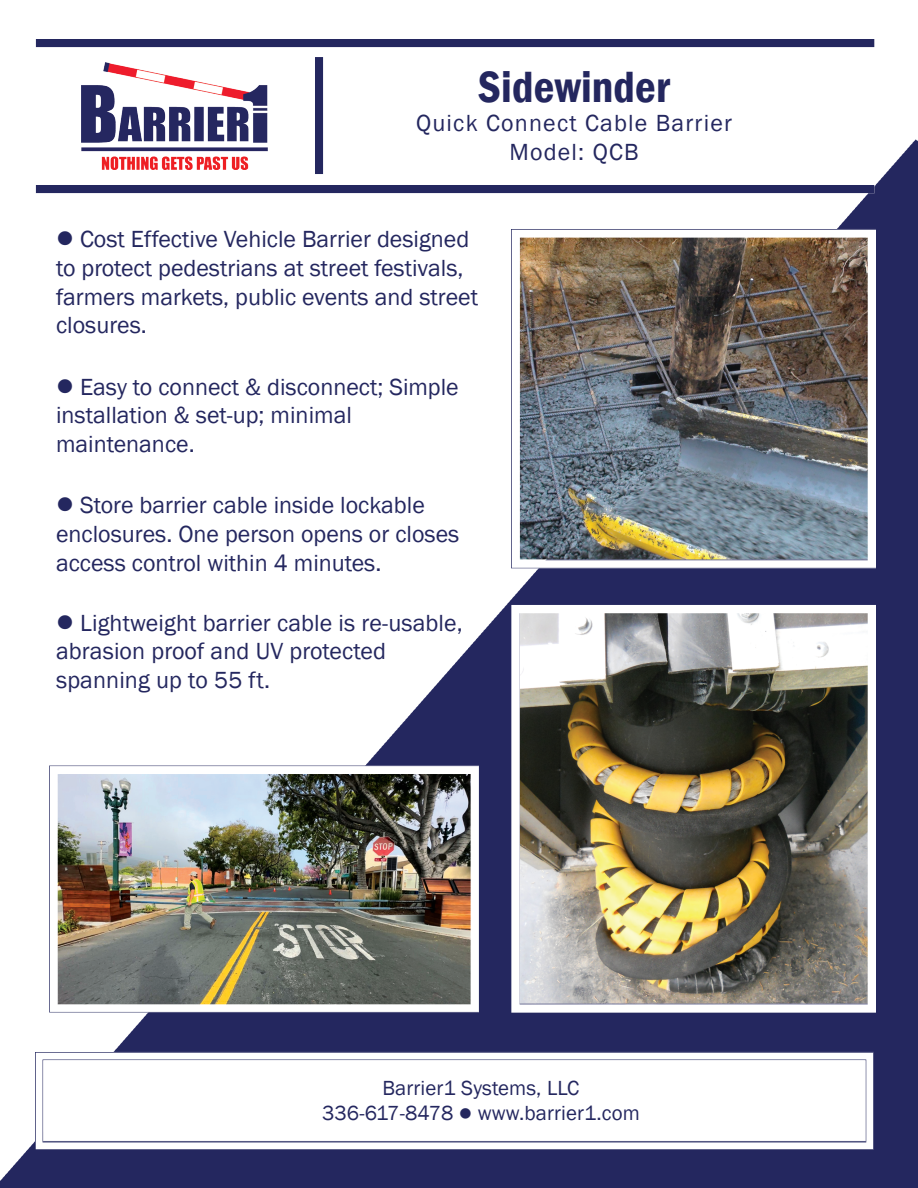
<style>
.page{position:relative;width:918px;height:1188px;background:#fff}
.page>*{position:absolute;margin:0;border:0;box-sizing:border-box;transform-origin:0 0}
.t1{font:600 condensed 45px "Franklin Gothic";letter-spacing:.005em;color:#24275f}
.t2{font:24px/28.8px "Franklin Gothic";color:#24275f}
.t3{font:24px/28.8px "Franklin Gothic";letter-spacing:.05em;color:#24275f;text-align:center}
.t4{font:21px/25.2px "Franklin Gothic";letter-spacing:.005em;color:#24275f;text-align:center}
</style>
<div class="page">
<img style="left:0;top:39px;width:918px;height:1149px">
<img style="left:35px;top:40px;width:841px;height:1109px">
<h1 class="t1" style="left:478px;top:57px;width:194px">Sidewinder</h1>
<p class="t3" style="left:416px;top:109px;width:317px">Quick Connect Cable Barrier<br>Model: QCB</p>
<p class="t2" style="left:56px;top:225px;width:423px">● Cost Effective Vehicle Barrier designed to protect pedestrians at street festivals, farmers markets, public events and street closures.</p>
<p class="t2" style="left:56px;top:373px;width:404px">● Easy to connect &amp; disconnect; Simple installation &amp; set-up; minimal maintenance.</p>
<p class="t2" style="left:56px;top:492px;width:405px">● Store barrier cable inside lockable enclosures. One person opens or closes access control within 4 minutes .</p>
<p class="t2" style="left:56px;top:609px;width:408px">● Lightweight barrier cable is re-usable, abrasion proof and UV protected spanning up to 55 ft.</p>
<p class="t4" style="left:322px;top:1076px;width:319px">Barrier1 Systems, LLC<br>336-617-8478 ● www.barrier1.com</p>
</div>
